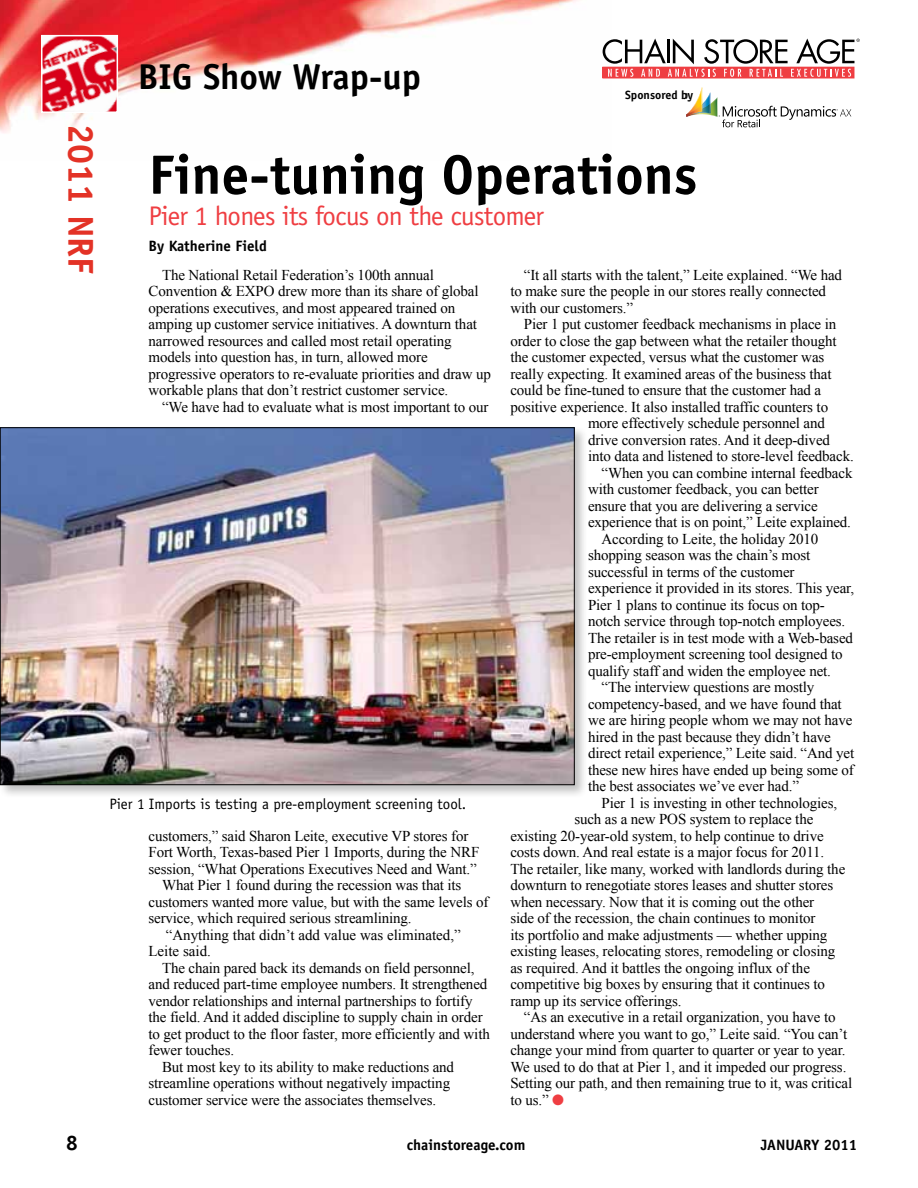
<style>
.page{position:relative;width:918px;height:1188px;background:#fff}
.page>*{position:absolute;margin:0;border:0;box-sizing:border-box;transform-origin:0 0}
.t1{font:700 55.5px "Officina Sans Std";color:#000}
.t2{font:700 36px "Officina Sans Std";color:#000}
.t3{font:700 36px "Officina Sans Std";color:#e33226}
.t4{font:27px "Officina Sans Std";letter-spacing:-.025em;color:#ef3e42}
.t5{font:700 21px "Officina Sans Std";color:#000}
.t6{font:15px/16.5px "Times New Roman";letter-spacing:-.01em;color:#000}
.t7{font:15px "Officina Sans Std";color:#000}
.t8{font:700 15px "Officina Sans Std";color:#000}
.t9{font:700 12px "Officina Sans Std";color:#000}
.s1{color:#ef3e42}
</style>
<div class="page">
<img style="left:0;top:0;width:612px;height:133px">
<img style="left:44px;top:38px;width:71px;height:72px">
<div style="left:41px;top:35px;width:77px;height:78px;border:2px solid #fff"></div>
<svg style="left:686px;top:87px;width:165px;height:40px"></svg>
<div style="left:0;top:425px;width:588px;height:374px;background:#000;opacity:.25"></div>
<img style="left:2px;top:430px;width:570px;height:353px">
<div style="left:603px;top:67px;width:251px;height:11px;border:1px solid #ef3e42"></div>
<svg style="left:603px;top:39px;width:257px;height:38px"></svg>
<h2 class="t3" style="left:103px;top:124px;width:152px;rotate:90deg">2011 NRF</h2>
<h2 class="t2" style="left:138px;top:55px;width:285px">BIG Show Wrap-up</h2>
<p class="t9" style="left:625px;top:87px;width:70px">Sponsored by</p>
<h1 class="t1" style="left:148px;top:140px;width:550px">Fine-tuning Operations</h1>
<h3 class="t4" style="left:148px;top:200px;width:397px">Pier 1 hones its focus on the customer</h3>
<p class="t8" style="left:149px;top:237px;width:120px">By Katherine Field</p>
<p class="t6" style="left:148px;top:266px;width:344px;text-indent:14px">The National Retail Federation’s 100th annual Convention &amp; EXPO drew more than its share of global operations executives, and most appeared trained on amping up customer service initiatives. A downturn that narrowed resources and called most retail operating models into question has, in turn, allowed more progressive operators to re-evaluate priorities and draw up workable plans that don’t restrict customer service.</p>
<p class="t6" style="left:162px;top:398px;width:328px">“We have had to evaluate what is most important to our</p>
<p class="t7" style="left:109px;top:795px;width:358px">Pier 1 Imports is testing a pre-employment screening tool.</p>
<p class="t6" style="left:148px;top:827px;width:321px">customers,” said Sharon Leite, executive VP stores for</p>
<p class="t6" style="left:148px;top:844px;width:332px">Fort Worth, Texas-based Pier 1 Imports, during the NRF</p>
<p class="t6" style="left:148px;top:860px;width:330px">session, “What Operations Executives Need and Want.”</p>
<p class="t6" style="left:162px;top:877px;width:301px">What Pier 1 found during the recession was that its</p>
<p class="t6" style="left:148px;top:893px;width:342px">customers wanted more value, but with the same levels of</p>
<p class="t6" style="left:148px;top:910px;width:265px">service, which required serious streamlining.</p>
<p class="t6" style="left:166px;top:926px;width:297px">“Anything that didn’t add value was eliminated,”</p>
<p class="t6" style="left:148px;top:943px;width:64px">Leite said.</p>
<p class="t6" style="left:162px;top:959px;width:314px">The chain pared back its demands on field personnel,</p>
<p class="t6" style="left:148px;top:976px;width:340px">and reduced part-time employee numbers. It strengthened</p>
<p class="t6" style="left:148px;top:992px;width:326px">vendor relationships and internal partnerships to fortify</p>
<p class="t6" style="left:148px;top:1009px;width:336px">the field. And it added discipline to supply chain in order</p>
<p class="t6" style="left:148px;top:1025px;width:343px">to get product to the floor faster, more efficiently and with</p>
<p class="t6" style="left:148px;top:1042px;width:87px">fewer touches.</p>
<p class="t6" style="left:162px;top:1058px;width:294px">But most key to its ability to make reductions and</p>
<p class="t6" style="left:148px;top:1075px;width:303px">streamline operations without negatively impacting</p>
<p class="t6" style="left:148px;top:1091px;width:289px">customer service were the associates themselves.</p>
<p class="t6" style="left:510px;top:266px;width:333px;text-indent:14px">“It all starts with the talent,” Leite explained. “We had to make sure the people in our stores really connected with our customers.”</p>
<p class="t6" style="left:524px;top:316px;width:314px">Pier 1 put customer feedback mechanisms in place in</p>
<p class="t6" style="left:510px;top:332px;width:328px">order to close the gap between what the retailer thought</p>
<p class="t6" style="left:510px;top:349px;width:316px">the customer expected, versus what the customer was</p>
<p class="t6" style="left:510px;top:365px;width:323px">really expecting. It examined areas of the business that</p>
<p class="t6" style="left:510px;top:382px;width:312px">could be fine-tuned to ensure that the customer had a</p>
<p class="t6" style="left:510px;top:398px;width:319px">positive experience. It also installed traffic counters to</p>
<p class="t6" style="left:588px;top:415px;width:239px">more effectively schedule personnel and</p>
<p class="t6" style="left:588px;top:431px;width:244px">drive conversion rates. And it deep-dived</p>
<p class="t6" style="left:588px;top:448px;width:267px">into data and listened to store-level feedback.</p>
<p class="t6" style="left:602px;top:464px;width:253px">“When you can combine internal feedback</p>
<p class="t6" style="left:588px;top:481px;width:232px">with customer feedback, you can better</p>
<p class="t6" style="left:588px;top:497px;width:231px">ensure that you are delivering a service</p>
<p class="t6" style="left:588px;top:514px;width:265px">experience that is on point,” Leite explained.</p>
<p class="t6" style="left:602px;top:530px;width:218px">According to Leite, the holiday 2010</p>
<p class="t6" style="left:588px;top:547px;width:224px">shopping season was the chain’s most</p>
<p class="t6" style="left:588px;top:563px;width:208px">successful in terms of the customer</p>
<p class="t6" style="left:588px;top:580px;width:268px">experience it provided in its stores. This year,</p>
<p class="t6" style="left:588px;top:596px;width:238px">Pier 1 plans to continue its focus on top-</p>
<p class="t6" style="left:588px;top:613px;width:259px">notch service through top-notch employees.</p>
<p class="t6" style="left:588px;top:629px;width:267px">The retailer is in test mode with a Web-based</p>
<p class="t6" style="left:588px;top:646px;width:256px">pre-employment screening tool designed to</p>
<p class="t6" style="left:588px;top:662px;width:245px">qualify staff and widen the employee net.</p>
<p class="t6" style="left:602px;top:679px;width:214px">“The interview questions are mostly</p>
<p class="t6" style="left:588px;top:695px;width:255px">competency-based, and we have found that</p>
<p class="t6" style="left:588px;top:712px;width:266px">we are hiring people whom we may not have</p>
<p class="t6" style="left:588px;top:728px;width:244px">hired in the past because they didn’t have</p>
<p class="t6" style="left:588px;top:745px;width:268px">direct retail experience,” Leite said. “And yet</p>
<p class="t6" style="left:588px;top:761px;width:267px">these new hires have ended up being some of</p>
<p class="t6" style="left:588px;top:778px;width:213px">the best associates we’ve ever had.”</p>
<p class="t6" style="left:602px;top:794px;width:237px">Pier 1 is investing in other technologies,</p>
<p class="t6" style="left:574px;top:811px;width:240px">such as a new POS system to replace the</p>
<p class="t6" style="left:510px;top:827px;width:315px">existing 20-year-old system, to help continue to drive</p>
<p class="t6" style="left:510px;top:844px;width:315px">costs down. And real estate is a major focus for 2011.</p>
<p class="t6" style="left:510px;top:860px;width:336px">The retailer, like many, worked with landlords during the</p>
<p class="t6" style="left:510px;top:877px;width:324px">downturn to renegotiate stores leases and shutter stores</p>
<p class="t6" style="left:510px;top:893px;width:305px">when necessary. Now that it is coming out the other</p>
<p class="t6" style="left:510px;top:910px;width:307px">side of the recession, the chain continues to monitor</p>
<p class="t6" style="left:510px;top:926px;width:318px">its portfolio and make adjustments — whether upping</p>
<p class="t6" style="left:510px;top:943px;width:326px">existing leases, relocating stores, remodeling or closing</p>
<p class="t6" style="left:510px;top:959px;width:301px">as required. And it battles the ongoing influx of the</p>
<p class="t6" style="left:510px;top:976px;width:316px">competitive big boxes by ensuring that it continues to</p>
<p class="t6" style="left:510px;top:992px;width:173px">ramp up its service offerings.</p>
<p class="t6" style="left:524px;top:1009px;width:313px">“As an executive in a retail organization, you have to</p>
<p class="t6" style="left:510px;top:1025px;width:338px">understand where you want to go,” Leite said. “You can’t</p>
<p class="t6" style="left:510px;top:1042px;width:337px">change your mind from quarter to quarter or year to year.</p>
<p class="t6" style="left:510px;top:1058px;width:338px">We used to do that at Pier 1, and it impeded our progress.</p>
<p class="t6" style="left:510px;top:1075px;width:343px">Setting our path, and then remaining true to it, was critical</p>
<p class="t6" style="left:510px;top:1091px;width:55px">to us.” <span class="s1">●</span></p>
<h3 class="t5" style="left:66px;top:1130px;width:13px">8</h3>
<p class="t8" style="left:407px;top:1136px;width:120px">chainstoreage.com</p>
<p class="t8" style="left:761px;top:1136px;width:98px">JANUARY 2011</p>
</div>
